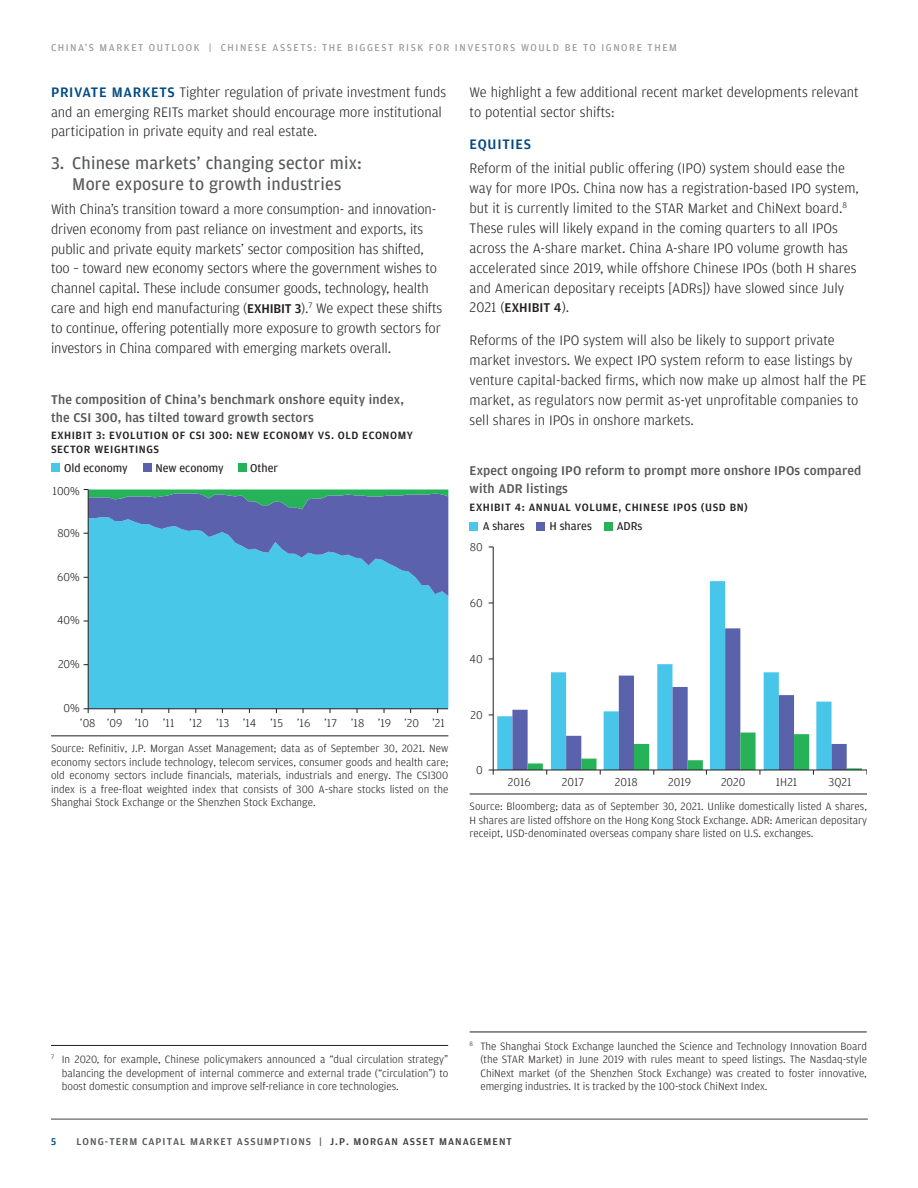
<style>
.page{position:relative;width:918px;height:1188px;background:#fff}
.page>*{position:absolute;margin:0;border:0;box-sizing:border-box;transform-origin:0 0}
._2nd_Subhead{font:18px/20.2px "Amplitude";letter-spacing:.01em;color:#57585a;text-align:center}
.Body_Copy_after_subh{font:300 14.7px/19.8px "Amplitude";letter-spacing:-.01em;color:#231f20}
.Body_Copy{font:300 14.7px/19.8px "Amplitude";color:#231f20}
.Body_Copy-2{font:500 14.7px "Amplitude";letter-spacing:.05em;color:#004981}
.Chart_Commentary{font:500 13.5px/18px "Amplitude";letter-spacing:.01em;color:#57585a}
.Body_Copy_after_subh-2{font:500 13.5px "Amplitude";letter-spacing:.005em;color:#231f20}
.t1{font:300 12px "Amplitude";color:#231f20}
.t2{font:12px "Amplitude";color:#231f20}
.Source_with_Score{font:300 11.25px/13.5px "Amplitude";color:#231f20;text-align:justify}
.Footnote{font:300 11.25px/13.5px "Amplitude";color:#231f20;text-align:justify}
.Table_Chart__Title{font:500 11.25px/13.5px "Amplitude";letter-spacing:.05em;color:#231f20}
.Right_Chapter_Runner{font:10.5px "Amplitude";letter-spacing:.15em;color:#939598}
.t3{font:500 10.5px "Amplitude";letter-spacing:.1em;color:#57585a}
.t4{font:500 10.5px "Amplitude";color:#004981}
.s1{font-weight:500;color:#004981}
.s2{font-weight:500;font-size:13.5px}
.s3{font-weight:300;font-size:14.7px}
.s4{color:#3e3e3f}
</style>
<div class="page">
<hr style="left:51px;top:1118px;width:817px;height:2px;background:#808285">
<div style="left:89px;top:596px;width:359px;height:113px;background:#48c7e9"></div>
<div style="left:51px;top:464px;width:9px;height:8px;background:#48c7e9"></div>
<div style="left:143px;top:464px;width:8px;height:8px;background:#5b61ac"></div>
<div style="left:239px;top:464px;width:8px;height:8px;background:#26b258"></div>
<hr style="left:88px;top:490px;width:1px;height:219px;background:#231f20">
<svg style="left:84px;top:489px;width:364px;height:107px;background:#5197c2"></svg>
<hr style="left:88px;top:709px;width:360px;height:1px;background:#231f20">
<hr style="left:51px;top:736px;width:397px;height:1px;background:#231f20">
<hr style="left:51px;top:1045px;width:397px;height:1px;background:#231f20">
<svg style="left:497px;top:581px;width:229px;height:189px"></svg>
<svg style="left:512px;top:628px;width:320px;height:142px"></svg>
<div style="left:470px;top:522px;width:8px;height:8px;background:#48c7e9"></div>
<div style="left:536px;top:522px;width:8px;height:8px;background:#5b61ac"></div>
<div style="left:604px;top:522px;width:9px;height:8px;background:#26b258"></div>
<hr style="left:493px;top:547px;width:1px;height:223px;background:#231f20">
<hr style="left:493px;top:770px;width:374px;height:1px;background:#231f20">
<svg style="left:489px;top:770px;width:5px;height:5px"></svg>
<svg style="left:528px;top:733px;width:339px;height:42px"></svg>
<hr style="left:470px;top:794px;width:397px;height:1px;background:#231f20">
<hr style="left:470px;top:1032px;width:397px;height:1px;background:#231f20">
<p class="Right_Chapter_Runner" style="left:51px;top:41px;width:627px">CHINA’S MARKET OUTLOOK | CHINESE ASSETS: THE BIGGEST RISK FOR INVESTORS WOULD BE TO IGNORE THEM</p>
<p class="Body_Copy" style="left:51px;top:82px;width:397px"><span class="s1">PRIVATE MARKETS</span> Tighter regulation of private investment funds and an emerging REITs market should encourage more institutional participation in private equity and real estate.</p>
<p class="_2nd_Subhead" style="left:51px;top:153px;width:312px">3. Chinese markets’ changing sector mix:<br>More exposure to growth industries</p>
<p class="Body_Copy_after_subh" style="left:51px;top:199px;width:393px">With China’s transition toward a more consumption- and innovation&shy;driven economy from past reliance on investment and exports, its public and private equity markets’ sector composition has shifted, too – toward new economy sectors where the government wishes to channel capital. These include consumer goods, technology, health care and high end manufacturing (<span class="s2">EXHIBIT 3</span>).<sup>7</sup> We expect these shifts to continue, offering potentially more exposure to growth sectors for investors in China compared with emerging markets overall.</p>
<p class="Chart_Commentary" style="left:51px;top:390px;width:354px">The composition of China’s benchmark onshore equity index, the CSI 300, has tilted toward growth sectors</p>
<p class="Table_Chart__Title" style="left:51px;top:429px;width:363px">EXHIBIT 3: EVOLUTION OF CSI 300: NEW ECONOMY VS. OLD ECONOMY<br>SECTOR WEIGHTINGS</p>
<p class="t2" style="left:64px;top:460px;width:65px">Old economy</p>
<p class="t2" style="left:155px;top:460px;width:70px">New economy</p>
<p class="t2" style="left:250px;top:460px;width:29px">Other</p>
<p class="t1" style="left:53px;top:483px;width:29px">100%</p>
<p class="t1" style="left:57px;top:525px;width:24px">80%</p>
<p class="t1" style="left:57px;top:569px;width:24px">60%</p>
<p class="t1" style="left:57px;top:613px;width:24px">40%</p>
<p class="t1" style="left:58px;top:657px;width:23px">20%</p>
<p class="t1" style="left:64px;top:700px;width:18px">0%</p>
<p class="t1" style="left:80px;top:716px;width:366px">’08 ’09 ’10 ’11 ’12 ’13 ’14 ’15 ’16 ’17 ’18 ’19 ’20 ’21</p>
<p class="Source_with_Score" style="left:51px;top:741px;width:399px">Source: Refinitiv, J.P. Morgan Asset Management; data as of September 30, 2021. New economy sectors include technology, telecom services, consumer goods and health care; old economy sectors include financials, materials, industrials and energy. The CSI300 index is a free-float weighted index that consists of 300 A-share stocks listed on the Shanghai Stock Exchange or the Shenzhen Stock Exchange.</p>
<p class="Body_Copy" style="left:470px;top:82px;width:391px">We highlight a few additional recent market developments relevant to potential sector shifts:</p>
<p class="Body_Copy-2" style="left:470px;top:135px;width:63px">EQUITIES</p>
<p class="Body_Copy_after_subh" style="left:470px;top:158px;width:391px">Reform of the initial public offering (IPO) system should ease the way for more IPOs. China now has a registration-based IPO system, but it is currently limited to the STAR Market and ChiNext board.<sup>8<br></sup>These rules will likely expand in the coming quarters to all IPOs across the A-share market. China A-share IPO volume growth has accelerated since 2019, while offshore Chinese IPOs (both H shares and American depositary receipts [ADRs]) have slowed since July</p>
<p class="Body_Copy_after_subh-2" style="left:470px;top:300px;width:101px"><span class="s3">2021 (</span>EXHIBIT 4<span class="s3">).</span></p>
<p class="Body_Copy" style="left:470px;top:330px;width:399px">Reforms of the IPO system will also be likely to support private market investors. We expect IPO system reform to ease listings by venture capital-backed firms, which now make up almost half the PE market, as regulators now permit as-yet unprofitable companies to sell shares in IPOs in onshore markets.</p>
<p class="Chart_Commentary" style="left:470px;top:462px;width:393px">Expect ongoing IPO reform to prompt more onshore IPOs compared with ADR listings</p>
<p class="Table_Chart__Title" style="left:470px;top:500px;width:280px">EXHIBIT 4: ANNUAL VOLUME, CHINESE IPOS (USD BN)</p>
<p class="t2" style="left:483px;top:518px;width:43px">A shares</p>
<p class="t2" style="left:550px;top:518px;width:44px">H shares</p>
<p class="t2" style="left:617px;top:518px;width:27px">ADRs</p>
<p class="t1" style="left:470px;top:540px;width:14px">80</p>
<p class="t1" style="left:470px;top:596px;width:14px">60</p>
<p class="t1" style="left:470px;top:651px;width:15px">40</p>
<p class="t1" style="left:471px;top:707px;width:14px">20</p>
<p class="t1" style="left:476px;top:763px;width:8px">0</p>
<p class="t1" style="left:508px;top:774px;width:25px">2016</p>
<p class="t1" style="left:562px;top:774px;width:24px">2017</p>
<p class="t1" style="left:615px;top:774px;width:24px">2018</p>
<p class="t1" style="left:668px;top:774px;width:25px">2019</p>
<p class="t1" style="left:721px;top:774px;width:26px">2020</p>
<p class="t1" style="left:776px;top:774px;width:23px">1H21</p>
<p class="t1" style="left:829px;top:774px;width:24px">3Q21</p>
<p class="Source_with_Score" style="left:470px;top:800px;width:399px">Source: Bloomberg; data as of September 30, 2021. Unlike domestically listed A shares, H shares are listed offshore on the Hong Kong Stock Exchange. ADR: American depositary receipt, USD-denominated overseas company share listed on U.S. exchanges.</p>
<p class="Footnote" style="left:62px;top:1052px;width:388px;text-indent:-11px"><sup>7</sup> In 2020, for example, Chinese policymakers announced a “dual circulation strategy” balancing the development of internal commerce and external trade (“circulation”) to boost domestic consumption and improve self-reliance in core technologies.</p>
<p class="Footnote" style="left:480px;top:1039px;width:388px;text-indent:-11px"><sup>8</sup> The Shanghai Stock Exchange launched the Science and Technology Innovation Board (the STAR Market) in June 2019 with rules meant to speed listings. The Nasdaq-style ChiNext market (of the Shenzhen Stock Exchange) was created to foster innovative, emerging industries. It is tracked by the 100-stock ChiNext Index.</p>
<p class="t4" style="left:51px;top:1135px;width:7px">5</p>
<p class="t3" style="left:77px;top:1135px;width:437px">LONG-TERM CAPITAL MARKET ASSUMPTIONS | <span class="s4">J.P. MORGAN ASSET MANAGEMENT</span></p>
</div>
